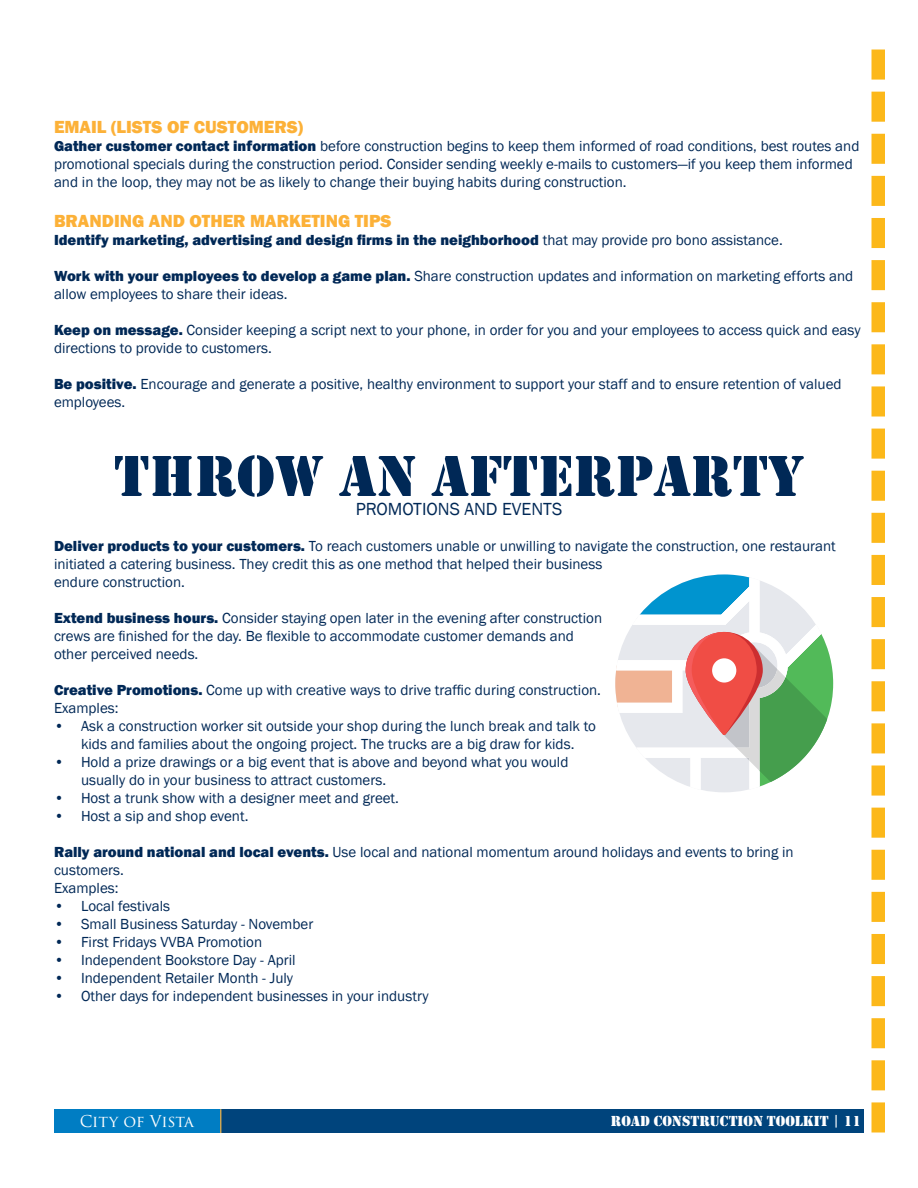
<style>
.page{position:relative;width:918px;height:1188px;background:#fff}
.page>*{position:absolute;margin:0;border:0;box-sizing:border-box;transform-origin:0 0}
.t1{font:60px "Stencil";color:#002856}
.t2{font:800 18px "Franklin Gothic";color:#fcb138}
.t3{font:18px "Franklin Gothic";color:#002856}
.t4{font:15.9px "Trajan Pro 3";letter-spacing:-.015em;color:#fff}
.t5{font:15px/18px "Franklin Gothic";color:#002856}
.t6{font:800 15px "Franklin Gothic";color:#002856}
.t7{font:15px "Stencil";color:#fff}
.s1{font-weight:800}
.s2{font-weight:400}
.s3{font-family:"Franklin Gothic"}
</style>
<div class="page">
<div style="left:221px;top:1109px;width:643px;height:24px;background:#00447c"></div>
<div style="left:54px;top:1109px;width:167px;height:24px;background:#007dc3"></div>
<svg style="left:220px;top:1109px;width:1px;height:24px"></svg>
<svg style="left:872px;top:50px;width:13px;height:1082px"></svg>
<svg style="left:701px;top:574px;width:46px;height:3px"></svg>
<svg style="left:616px;top:577px;width:200px;height:213px"></svg>
<svg style="left:686px;top:625px;width:147px;height:162px"></svg>
<div style="left:712px;top:658px;width:24px;height:25px;background:#fff;border-radius:50%"></div>
<p class="t2" style="left:54px;top:115px;width:251px">EMAIL (LISTS OF CUSTOMERS)</p>
<p class="t5" style="left:54px;top:137px;width:807px"><span class="s1">Gather customer contact information</span> before construction begins to keep them informed of road conditions, best routes and promotional specials during the construction period. Consider sending weekly e-mails to customers—if you keep them informed and in the loop, they may not be as likely to change their buying habits during construction.</p>
<p class="t2" style="left:54px;top:209px;width:339px">BRANDING AND OTHER MARKETING TIPS</p>
<p class="t6" style="left:54px;top:230px;width:730px">Identify marketing, advertising and design firms in the neighborhood <span class="s2">that may provide pro bono assistance.</span></p>
<p class="t5" style="left:54px;top:267px;width:801px"><span class="s1">Work with your employees to develop a game plan.</span> Share construction updates and information on marketing efforts and allow employees to share their ideas.</p>
<p class="t5" style="left:54px;top:321px;width:808px"><span class="s1">Keep on message.</span> Consider keeping a script next to your phone, in order for you and your employees to access quick and easy directions to provide to customers.</p>
<p class="t5" style="left:54px;top:375px;width:789px"><span class="s1">Be positive.</span> Encourage and generate a positive, healthy environment to support your staff and to ensure retention of valued employees.</p>
<h1 class="t1" style="left:114px;top:441px;width:692px">THROW AN AFTERPARTY</h1>
<p class="t3" style="left:356px;top:498px;width:208px">PROMOTIONS AND EVENTS</p>
<p class="t5" style="left:54px;top:538px;width:783px"><span class="s1">Deliver products to your customers.</span> To reach customers unable or unwilling to navigate the construction, one restaurant initiated a catering business. They credit this as one method that helped their business<br>endure construction.</p>
<p class="t5" style="left:54px;top:610px;width:550px"><span class="s1">Extend business hours.</span> Consider staying open later in the evening after construction crews are finished for the day. Be flexible to accommodate customer demands and other perceived needs.</p>
<p class="t5" style="left:54px;top:682px;width:549px"><span class="s1">Creative Promotions.</span> Come up with creative ways to drive traffic during construction.<br>Examples:</p>
<p class="t5" style="left:54px;top:718px;width:543px;text-align:center">• Ask a construction worker sit outside your shop during the lunch break and talk to kids and families about the ongoing project. The trucks are a big draw for kids.</p>
<p class="t5" style="left:81px;top:754px;width:489px;text-indent:-27px">• Hold a prize drawings or a big event that is above and beyond what you would usually do in your business to attract customers.</p>
<p class="t5" style="left:54px;top:790px;width:346px">• Host a trunk show with a designer meet and greet.</p>
<p class="t5" style="left:54px;top:808px;width:196px">• Host a sip and shop event.</p>
<p class="t5" style="left:54px;top:844px;width:741px"><span class="s1">Rally around national and local events.</span> Use local and national momentum around holidays and events to bring in customers.<br>Examples:</p>
<p class="t5" style="left:54px;top:898px;width:118px">• Local festivals</p>
<p class="t5" style="left:54px;top:916px;width:261px">• Small Business Saturday - November</p>
<p class="t5" style="left:54px;top:934px;width:210px">• First Fridays VVBA Promotion</p>
<p class="t5" style="left:54px;top:952px;width:243px">• Independent Bookstore Day - April</p>
<p class="t5" style="left:54px;top:970px;width:241px">• Independent Retailer Month - July</p>
<p class="t5" style="left:54px;top:988px;width:376px">• Other days for independent businesses in your industry</p>
<p class="t4" style="left:80px;top:1111px;width:116px">City of Vista</p>
<p class="t7" style="left:611px;top:1112px;width:252px">ROAD CONSTRUCTION TOOLKIT <span class="s3">|</span> 11</p>
</div>
